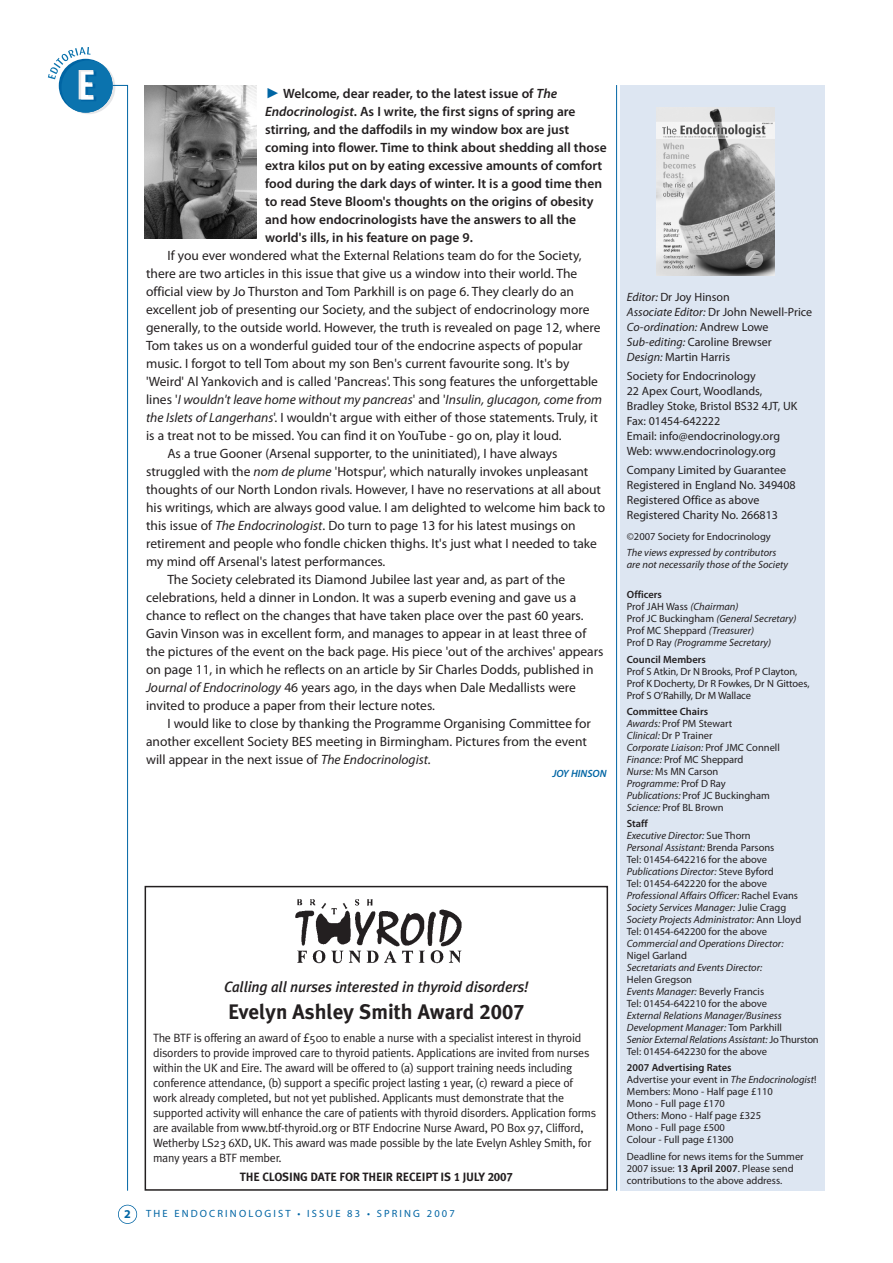
<style>
.page{position:relative;width:893px;height:1263px;background:#fff}
.page>*{position:absolute;margin:0;border:0;box-sizing:border-box;transform-origin:0 0}
.t1{font:700 21px "Meta Plus";color:#231f20}
.t2{font:italic 500 15px "Meta Plus";letter-spacing:-.01em;color:#231f20}
.t3{font:13.5px "Myriad Pro";color:#231f20}
.t4{font:600 13.5px/18px "Myriad Pro";color:#231f20}
.t5{font:italic 13.5px "Myriad Pro";color:#231f20}
.t6{font:12px/15px "Meta Plus Normal";letter-spacing:-.02em;color:#231f20}
.t7{font:12px/15px "Myriad Pro";color:#231f20}
.t8{font:12px "Meta Plus Bold Caps";letter-spacing:-.015em;color:#231f20}
.t9{font:700 12px "Myriad Pro";color:#0065a4}
.t10{font:10.5px/12px "Myriad Pro";color:#231f20}
.t11{font:italic 10.5px/12px "Myriad Pro";color:#231f20}
.t12{font:10.5px "Myriad Pro";letter-spacing:.205em;color:#0065a4}
.t13{font:600 10.5px "Myriad Pro";color:#231f20}
.t14{font:italic 600 10.5px "Myriad Pro";color:#0065a4}
.s1{font-style:italic}
.s2{font-style:normal}
.s3{font-family:"Meta Plus Bold Caps";font-weight:400}
.s4{font-weight:600;font-style:normal}
.s5{font-weight:600}
</style>
<div class="page">
<div style="left:118px;top:1205px;width:19px;height:19px;border:2px solid #0065a4;border-radius:50%"></div>
<svg style="left:48px;top:47px;width:80px;height:1144px"></svg>
<div style="left:621px;top:85px;width:204px;height:1106px;background:#dde6f2"></div>
<hr style="left:616px;top:85px;width:1px;height:1106px;background:#0065a4">
<img style="left:657px;top:108px;width:118px;height:167px">
<img style="left:145px;top:85px;width:111px;height:154px">
<div style="left:145px;top:886px;width:463px;height:305px;border:2px solid #231f20"></div>
<img style="left:295px;top:899px;width:167px;height:65px">
<p class="t4" style="left:265px;top:85px;width:343px;text-indent:18px">Welcome, dear reader, to the latest issue of <span class="s1">The Endocrinologist</span>. As I write, the first signs of spring are stirring, and the daffodils in my window box are just coming into flower. Time to think about shedding all those extra kilos put on by eating excessive amounts of comfort food during the dark days of winter. It is a good time then to read Steve Bloom's thoughts on the origins of obesity and how endocrinologists have the answers to all the world's ills, in his feature on page 9.</p>
<p class="t3" style="left:167px;top:250px;width:416px">If you ever wondered what the External Relations team do for the Society,</p>
<p class="t3" style="left:146px;top:268px;width:433px">there are two articles in this issue that give us a window into their world. The</p>
<p class="t3" style="left:146px;top:286px;width:430px">official view by Jo Thurston and Tom Parkhill is on page 6. They clearly do an</p>
<p class="t3" style="left:146px;top:304px;width:445px">excellent job of presenting our Society, and the subject of endocrinology more</p>
<p class="t3" style="left:146px;top:322px;width:456px">generally, to the outside world. However, the truth is revealed on page 12, where</p>
<p class="t3" style="left:146px;top:340px;width:438px">Tom takes us on a wonderful guided tour of the endocrine aspects of popular</p>
<p class="t3" style="left:146px;top:358px;width:425px">music. I forgot to tell Tom about my son Ben's current favourite song. It's by</p>
<p class="t3" style="left:146px;top:376px;width:453px">'Weird' Al Yankovich and is called 'Pancreas'. This song features the unforgettable</p>
<p class="t5" style="left:146px;top:394px;width:458px"><span class="s2">lines '</span>I wouldn't leave home without my pancreas<span class="s2">' and '</span>Insulin, glucagon, come from</p>
<p class="t3" style="left:146px;top:412px;width:453px"><span class="s1">the Islets of Langerhans</span>'. I wouldn't argue with either of those statements. Truly, it</p>
<p class="t3" style="left:146px;top:430px;width:417px">is a treat not to be missed. You can find it on YouTube - go on, play it loud.</p>
<p class="t3" style="left:167px;top:448px;width:392px">As a true Gooner (Arsenal supporter, to the uninitiated), I have always</p>
<p class="t3" style="left:146px;top:466px;width:444px">struggled with the <span class="s1">nom de plume</span> 'Hotspur', which naturally invokes unpleasant</p>
<p class="t3" style="left:146px;top:484px;width:456px">thoughts of our North London rivals. However, I have no reservations at all about</p>
<p class="t3" style="left:146px;top:502px;width:461px">his writings, which are always good value. I am delighted to welcome him back to</p>
<p class="t3" style="left:146px;top:520px;width:431px">this issue of <span class="s1">The Endocrinologist</span>. Do turn to page 13 for his latest musings on</p>
<p class="t3" style="left:146px;top:538px;width:452px">retirement and people who fondle chicken thighs. It's just what I needed to take</p>
<p class="t3" style="left:146px;top:556px;width:241px">my mind off Arsenal's latest performances.</p>
<p class="t3" style="left:167px;top:574px;width:399px">The Society celebrated its Diamond Jubilee last year and, as part of the</p>
<p class="t3" style="left:146px;top:592px;width:432px">celebrations, held a dinner in London. It was a superb evening and gave us a</p>
<p class="t3" style="left:146px;top:610px;width:439px">chance to reflect on the changes that have taken place over the past 60 years.</p>
<p class="t3" style="left:146px;top:628px;width:442px">Gavin Vinson was in excellent form, and manages to appear in at least three of</p>
<p class="t3" style="left:146px;top:646px;width:459px">the pictures of the event on the back page. His piece 'out of the archives' appears</p>
<p class="t3" style="left:146px;top:664px;width:449px">on page 11, in which he reflects on an article by Sir Charles Dodds, published in</p>
<p class="t3" style="left:146px;top:682px;width:431px"><span class="s1">Journal of Endocrinology</span> 46 years ago, in the days when Dale Medallists were</p>
<p class="t3" style="left:146px;top:700px;width:290px">invited to produce a paper from their lecture notes.</p>
<p class="t3" style="left:167px;top:718px;width:425px">I would like to close by thanking the Programme Organising Committee for</p>
<p class="t3" style="left:146px;top:736px;width:442px">another excellent Society BES meeting in Birmingham. Pictures from the event</p>
<p class="t3" style="left:146px;top:754px;width:286px">will appear in the next issue of <span class="s1">The Endocrinologist.</span></p>
<p class="t14" style="left:552px;top:770px;width:56px">JOY HINSON</p>
<p class="t2" style="left:224px;top:978px;width:306px">Calling all nurses interested in thyroid disorders!</p>
<h1 class="t1" style="left:228px;top:999px;width:298px">Evelyn Ashley Smith Award <span class="s3">2007</span></h1>
<p class="t6" style="left:153px;top:1030px;width:445px">The BTF is offering an award of £500 to enable a nurse with a specialist interest in thyroid disorders to provide improved care to thyroid patients. Applications are invited from nurses within the UK and Eire. The award will be offered to (a) support training needs including conference attendance, (b) support a specific project lasting 1 year, (c) reward a piece of work already completed, but not yet published. Applicants must demonstrate that the supported activity will enhance the care of patients with thyroid disorders. Application forms are available from www.btf-thyroid.org or BTF Endocrine Nurse Award, PO Box 97, Clifford, Wetherby LS23 6XD, UK. This award was made possible by the late Evelyn Ashley Smith, for many years a BTF member.</p>
<p class="t8" style="left:240px;top:1170px;width:274px">THE CLOSING DATE FOR THEIR RECEIPT IS 1 JULY 2007</p>
<p class="t9" style="left:124px;top:1210px;width:8px">2</p>
<p class="t12" style="left:146px;top:1209px;width:310px">THE ENDOCRINOLOGIST • ISSUE 83 • SPRING 2007</p>
<p class="t7" style="left:627px;top:290px;width:187px"><span class="s1">Editor:</span> Dr Joy Hinson<br><span class="s1">Associate Editor:</span> Dr John Newell-Price<br><span class="s1">Co-ordination:</span> Andrew Lowe<br><span class="s1">Sub-editing:</span> Caroline Brewser<br><span class="s1">Design:</span> Martin Harris</p>
<p class="t7" style="left:627px;top:370px;width:172px">Society for Endocrinology<br>22 Apex Court, Woodlands,<br>Bradley Stoke, Bristol BS32 4JT, UK<br>Fax: 01454-642222<br>Email: info@endocrinology.org<br>Web: www.endocrinology.org</p>
<p class="t7" style="left:627px;top:464px;width:170px">Company Limited by Guarantee<br>Registered in England No. 349408<br>Registered Office as above<br>Registered Charity No. 266813</p>
<p class="t10" style="left:627px;top:531px;width:146px">©2007 Society for Endocrinology</p>
<p class="t11" style="left:627px;top:548px;width:163px">The views expressed by contributors are not necessarily those of the Society</p>
<p class="t11" style="left:627px;top:589px;width:171px"><span class="s4">Officers<br></span><span class="s2">Prof JAH Wass</span> (Chairman)<br><span class="s2">Prof JC Buckingham</span> (General Secretary)<br><span class="s2">Prof MC Sheppard</span> (Treasurer)<br><span class="s2">Prof D Ray</span> (Programme Secretary)</p>
<p class="t13" style="left:627px;top:655px;width:81px">Council Members</p>
<p class="t10" style="left:627px;top:666px;width:184px">Prof S Atkin, Dr N Brooks, Prof P Clayton,<br>Prof K Docherty, Dr R Fowkes, Dr N Gittoes,<br>Prof S O’Rahilly, Dr M Wallace</p>
<p class="t10" style="left:627px;top:706px;width:155px"><span class="s5">Committee Chairs<br></span><span class="s1">Awards:</span> Prof PM Stewart<br><span class="s1">Clinical:</span> Dr P Trainer<br><span class="s1">Corporate Liaison:</span> Prof JMC Connell<br><span class="s1">Finance:</span> Prof MC Sheppard<br><span class="s1">Nurse:</span> Ms MN Carson<br><span class="s1">Programme:</span> Prof D Ray<br><span class="s1">Publications:</span> Prof JC Buckingham<br><span class="s1">Science:</span> Prof BL Brown</p>
<p class="t10" style="left:627px;top:818px;width:176px"><span class="s5">Staff<br></span><span class="s1">Executive Director:</span> Sue Thorn<br><span class="s1">Personal Assistant:</span> Brenda Parsons<br>Tel: 01454-642216 for the above <span class="s1">Publications Director:</span> Steve Byford<br>Tel: 01454-642220 for the above <span class="s1">Professional Affairs Officer:</span> Rachel Evans <span class="s1">Society Services Manager:</span> Julie Cragg <span class="s1">Society Projects Administrator:</span> Ann Lloyd Tel: 01454-642200 for the above</p>
<p class="t11" style="left:627px;top:938px;width:158px">Commercial and Operations Director:</p>
<p class="t10" style="left:627px;top:950px;width:62px">Nigel Garland</p>
<p class="t11" style="left:627px;top:962px;width:137px">Secretariats and Events Director:</p>
<p class="t10" style="left:627px;top:974px;width:142px">Helen Gregson<br><span class="s1">Events Manager:</span> Beverly Francis<br>Tel: 01454-642210 for the above</p>
<p class="t11" style="left:627px;top:1010px;width:193px">External Relations Manager/Business Development Manager: <span class="s2">Tom Parkhill<br></span>Senior External Relations Assistant: <span class="s2">Jo Thurston Tel: 01454-642230 for the above</span></p>
<p class="t10" style="left:627px;top:1062px;width:191px"><span class="s5">2007 Advertising Rates<br></span>Advertise your event in <span class="s1">The Endocrinologist</span>!<br>Members: Mono - Half page £110<br>Mono - Full page £170<br>Others: Mono - Half page £325<br>Mono - Full page £500<br>Colour - Full page £1300</p>
<p class="t10" style="left:627px;top:1151px;width:178px">Deadline for news items for the Summer<br>2007 issue: <span class="s5">13 April 2007</span>. Please send contributions to the above address.</p>
</div>
